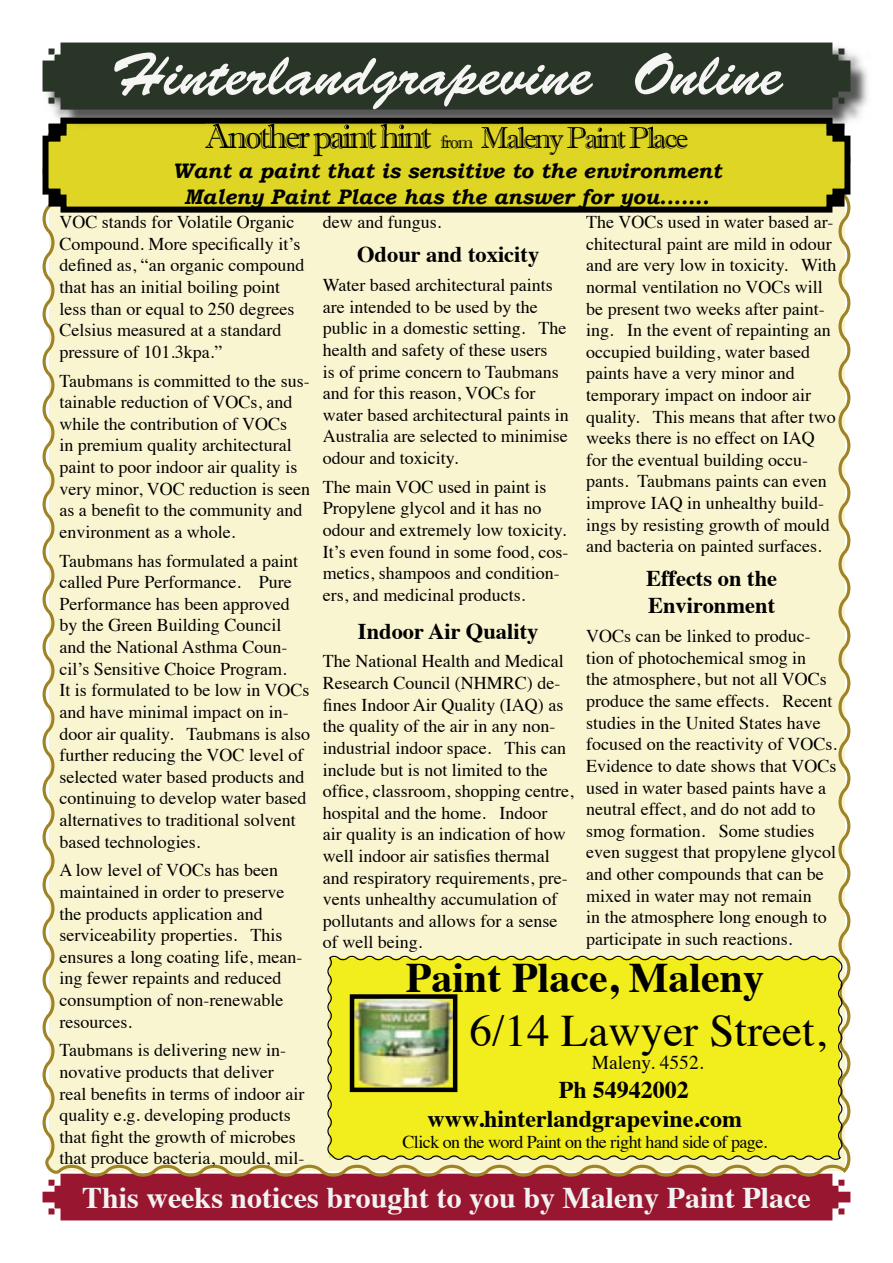
<style>
.page{position:relative;width:893px;height:1263px;background:#fff}
.page>*{position:absolute;margin:0;border:0;box-sizing:border-box;transform-origin:0 0}
.t1{font:60px "Brush Script Std";color:#f5f5f4}
.t2{font:45px "Times";color:#000}
.t3{font:700 42px "Times";color:#000}
.t4{font:34.5px "Imprint MT Shadow";letter-spacing:-.08em;color:#000}
.t5{font:700 30px "Times";color:#f3f2f2}
.t6{font:700 24px/28.8px "Times";color:#000}
.t7{font:700 22.5px/27px "Times";color:#000}
.t8{font:italic 700 21px/25.2px "Bookman Old Style";color:#000;text-align:center}
.t9{font:19.5px "Times";color:#000}
.t10{font:18px/21.6px "Times";color:#000}
.t11{font:18px "Times";letter-spacing:-.03em;color:#000}
.s1{font-size:18px}
.s2{font-size:30px}
</style>
<div class="page">
<div style="left:43px;top:1177px;width:807px;height:43px;background:#98162f"></div>
<div style="left:43px;top:213px;width:807px;height:964px;background:#faf5d1"></div>
<div style="left:327px;top:956px;width:515px;height:204px;background:#f2ed1c"></div>
<img style="left:350px;top:994px;width:107px;height:98px">
<svg style="left:43px;top:130px;width:807px;height:83px;background:#c9c123"></svg>
<img style="left:48px;top:53px;width:820px;height:77px">
<div style="left:49px;top:118px;width:795px;height:12px;background:#000"></div>
<img style="left:52px;top:121px;width:789px;height:9px">
<div style="left:43px;top:43px;width:807px;height:67px;background:#293527"></div>
<h1 class="t1" style="left:110px;top:41px;width:674px">Hinterlandgrapevine Online</h1>
<h3 class="t4" style="left:205px;top:116px;width:485px">Another paint hint <span class="s1">from</span> <span class="s2">Maleny Paint Place</span></h3>
<p class="t8" style="left:172px;top:158px;width:551px">Want a paint that is sensitive to the environment<br>Maleny Paint Place has the answer for you.......</p>
<p class="t10" style="left:59px;top:210px;width:247px">VOC stands for Volatile Organic<br>Compound. More specifically it’s defined as, “an organic compound that has an initial boiling point less than or equal to 250 degrees<br>Celsius measured at a standard pressure of 101.3kpa.”</p>
<p class="t10" style="left:59px;top:368px;width:252px">Taubmans is committed to the sus&shy;tainable reduction of VOCs, and while the contribution of VOCs<br>in premium quality architectural paint to poor indoor air quality is very minor, VOC reduction is seen as a benefit to the community and environment as a whole.</p>
<p class="t10" style="left:59px;top:548px;width:252px">Taubmans has formulated a paint called Pure Performance. Pure<br>Performance has been approved by the Green Building Council and the National Asthma Coun&shy;cil’s Sensitive Choice Program.<br>It is formulated to be low in VOCs and have minimal impact on in&shy;door air quality. Taubmans is also further reducing the VOC level of selected water based products and continuing to develop water based alternatives to traditional solvent based technologies.</p>
<p class="t10" style="left:59px;top:858px;width:244px">A low level of VOCs has been maintained in order to preserve the products application and serviceability properties. This ensures a long coating life, mean&shy;ing fewer repaints and reduced consumption of non-renewable resources.</p>
<p class="t10" style="left:59px;top:1038px;width:246px">Taubmans is delivering new in&shy;novative products that deliver real benefits in terms of indoor air quality e.g. developing products that fight the growth of microbes that produce bacteria, mould, mil-</p>
<p class="t10" style="left:323px;top:210px;width:120px">dew and fungus.</p>
<p class="t7" style="left:357px;top:239px;width:184px">Odour and toxicity</p>
<p class="t10" style="left:323px;top:273px;width:247px">Water based architectural paints are intended to be used by the public in a domestic setting. The health and safety of these users<br>is of prime concern to Taubmans and for this reason, VOCs for water based architectural paints in<br>Australia are selected to minimise odour and toxicity.</p>
<p class="t10" style="left:323px;top:474px;width:247px">The main VOC used in paint is<br>Propylene glycol and it has no odour and extremely low toxicity.<br>It’s even found in some food, cos&shy;metics, shampoos and condition&shy;ers, and medicinal products.</p>
<p class="t7" style="left:358px;top:615px;width:182px">Indoor Air Quality</p>
<p class="t10" style="left:323px;top:649px;width:252px">The National Health and Medical<br>Research Council (NHMRC) de&shy;fines Indoor Air Quality (IAQ) as the quality of the air in any non&shy;industrial indoor space. This can include but is not limited to the office, classroom, shopping centre, hospital and the home. Indoor<br>air quality is an indication of how well indoor air satisfies thermal and respiratory requirements, pre&shy;vents unhealthy accumulation of pollutants and allows for a sense of well being.</p>
<p class="t10" style="left:586px;top:210px;width:252px">The VOCs used in water based ar&shy;chitectural paint are mild in odour and are very low in toxicity. With normal ventilation no VOCs will be present two weeks after paint&shy;ing. In the event of repainting an occupied building, water based paints have a very minor and temporary impact on indoor air quality. This means that after two weeks there is no effect on IAQ for the eventual building occu&shy;pants. Taubmans paints can even improve IAQ in unhealthy build&shy;ings by resisting growth of mould and bacteria on painted surfaces.</p>
<p class="t7" style="left:646px;top:563px;width:133px">Effects on the<br>Environment</p>
<p class="t10" style="left:586px;top:624px;width:252px">VOCs can be linked to produc&shy;tion of photochemical smog in<br>the atmosphere, but not all VOCs produce the same effects. Recent studies in the United States have focused on the reactivity of VOCs.<br>Evidence to date shows that VOCs used in water based paints have a neutral effect, and do not add to smog formation. Some studies even suggest that propylene glycol and other compounds that can be mixed in water may not remain<br>in the atmosphere long enough to participate in such reactions.</p>
<h3 class="t3" style="left:406px;top:937px;width:360px">Paint Place, Maleny</h3>
<h2 class="t2" style="left:470px;top:988px;width:358px">6/14 Lawyer Street,</h2>
<p class="t9" style="left:592px;top:1044px;width:113px">Maleny. 4552.</p>
<h3 class="t6" style="left:428px;top:1073px;width:316px;text-indent:131px">Ph 54942002 www.hinterlandgrapevine.com</h3>
<p class="t11" style="left:402px;top:1125px;width:366px">Click on the word Paint on the right hand side of page.</p>
<h3 class="t5" style="left:82px;top:1169px;width:730px">This weeks notices brought to you by Maleny Paint Place</h3>
</div>
